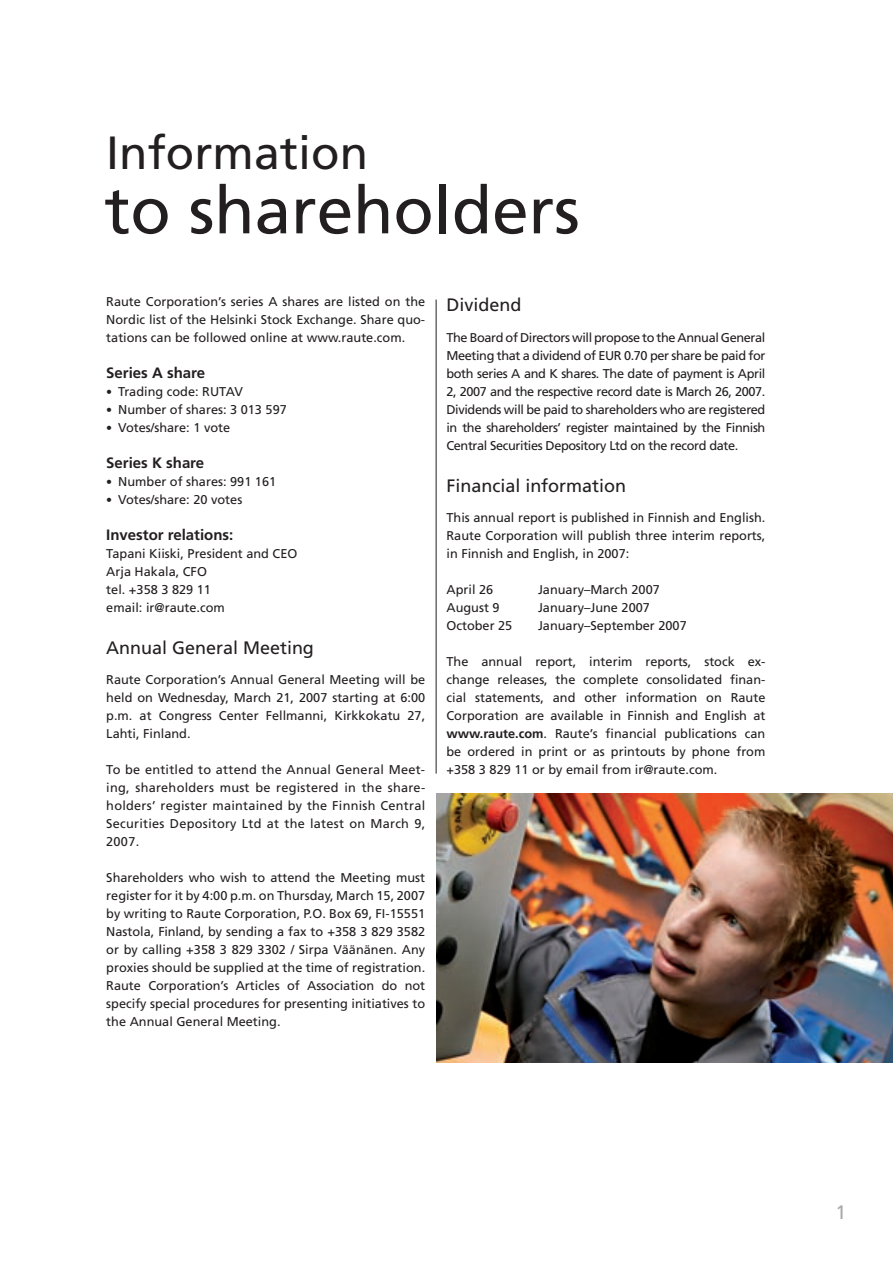
<style>
.page{position:relative;width:893px;height:1263px;background:#fff}
.page>*{position:absolute;margin:0;border:0;box-sizing:border-box;transform-origin:0 0}
.t1{font:66px "Frutiger";color:#231f20}
.t2{font:46.5px "Frutiger";color:#231f20}
.t3{font:19.5px "Frutiger";color:#a8a9ad}
.t4{font:18px "Frutiger";color:#231f20}
.t5{font:700 15px "Frutiger";color:#231f20}
.t6{font:12.75px/18px "Frutiger";color:#231f20;text-align:justify}
.s1{font-size:12px}
.s2{font-weight:700}
</style>
<div class="page">
<hr style="left:436px;top:299px;width:1px;height:474px;background:#231f20">
<img style="left:436px;top:794px;width:457px;height:269px">
<h2 class="t2" style="left:106px;top:134px;width:263px">Information</h2>
<h1 class="t1" style="left:105px;top:184px;width:476px">to shareholders</h1>
<p class="t6" style="left:106px;top:294px;width:320px">Raute Corporation’s series A shares are listed on the Nordic list of the Helsinki Stock Exchange. Share quo&shy;tations can be followed online at www.raute.com.</p>
<p class="t5" style="left:106px;top:367px;width:100px">Series A share</p>
<p class="t6" style="left:106px;top:384px;width:138px"><span class="s1">•</span> Trading code: RUTAV</p>
<p class="t6" style="left:106px;top:402px;width:182px"><span class="s1">•</span> Number of shares: 3 013 597</p>
<p class="t6" style="left:106px;top:420px;width:125px"><span class="s1">•</span> Votes/share: 1 vote</p>
<p class="t5" style="left:106px;top:457px;width:99px">Series K share</p>
<p class="t6" style="left:106px;top:474px;width:171px"><span class="s1">•</span> Number of shares: 991 161</p>
<p class="t6" style="left:106px;top:492px;width:137px"><span class="s1">•</span> Votes/share: 20 votes</p>
<p class="t5" style="left:106px;top:529px;width:128px">Investor relations:</p>
<p class="t6" style="left:106px;top:546px;width:193px;text-align:left">Tapani Kiiski, President and CEO<br>Arja Hakala, CFO<br>tel. +358 3 829 11<br>email: ir@raute.com</p>
<h3 class="t4" style="left:106px;top:640px;width:209px">Annual General Meeting</h3>
<p class="t6" style="left:106px;top:672px;width:320px">Raute Corporation’s Annual General Meeting will be held on Wednesday, March 21, 2007 starting at 6:00 p.m. at Congress Center Fellmanni, Kirkkokatu 27, Lahti, Finland.</p>
<p class="t6" style="left:106px;top:762px;width:320px">To be entitled to attend the Annual General Meet&shy;ing, shareholders must be registered in the share&shy;holders’ register maintained by the Finnish Central Securities Depository Ltd at the latest on March 9, 2007.</p>
<p class="t6" style="left:106px;top:870px;width:320px">Shareholders who wish to attend the Meeting must register for it by 4:00 p.m. on Thursday, March 15, 2007 by writing to Raute Corporation, P.O. Box 69, FI-15551<br>Nastola, Finland, by sending a fax to +358 3 829 3582 or by calling +358 3 829 3302 / Sirpa Väänänen. Any proxies should be supplied at the time of registration.<br>Raute Corporation’s Articles of Association do not specify special procedures for presenting initiatives to the Annual General Meeting.</p>
<h3 class="t4" style="left:446px;top:298px;width:76px">Dividend</h3>
<p class="t6" style="left:446px;top:330px;width:320px">The Board of Directors will propose to the Annual General Meeting that a dividend of EUR 0.70 per share be paid for both series A and K shares. The date of payment is April 2, 2007 and the respective record date is March 26, 2007.<br>Dividends will be paid to shareholders who are registered in the shareholders’ register maintained by the Finnish Central Securities Depository Ltd on the record date.</p>
<h3 class="t4" style="left:446px;top:478px;width:181px">Financial information</h3>
<p class="t6" style="left:446px;top:510px;width:320px">This annual report is published in Finnish and English.<br>Raute Corporation will publish three interim reports, in Finnish and English, in 2007:</p>
<p class="t6" style="left:446px;top:582px;width:48px">April 26</p>
<p class="t6" style="left:538px;top:582px;width:123px">January–March 2007</p>
<p class="t6" style="left:446px;top:600px;width:55px">August 9</p>
<p class="t6" style="left:538px;top:600px;width:113px">January–June 2007</p>
<p class="t6" style="left:446px;top:618px;width:67px">October 25</p>
<p class="t6" style="left:538px;top:618px;width:150px">January–September 2007</p>
<p class="t6" style="left:446px;top:654px;width:320px">The annual report, interim reports, stock ex&shy;change releases, the complete consolidated finan&shy;cial statements, and other information on Raute Corporation are available in Finnish and English at <span class="s2">www.raute.com</span>. Raute’s financial publications can be ordered in print or as printouts by phone from +358 3 829 11 or by email from ir@raute.com.</p>
<h3 class="t3" style="left:835px;top:1205px;width:12px">1</h3>
</div>
